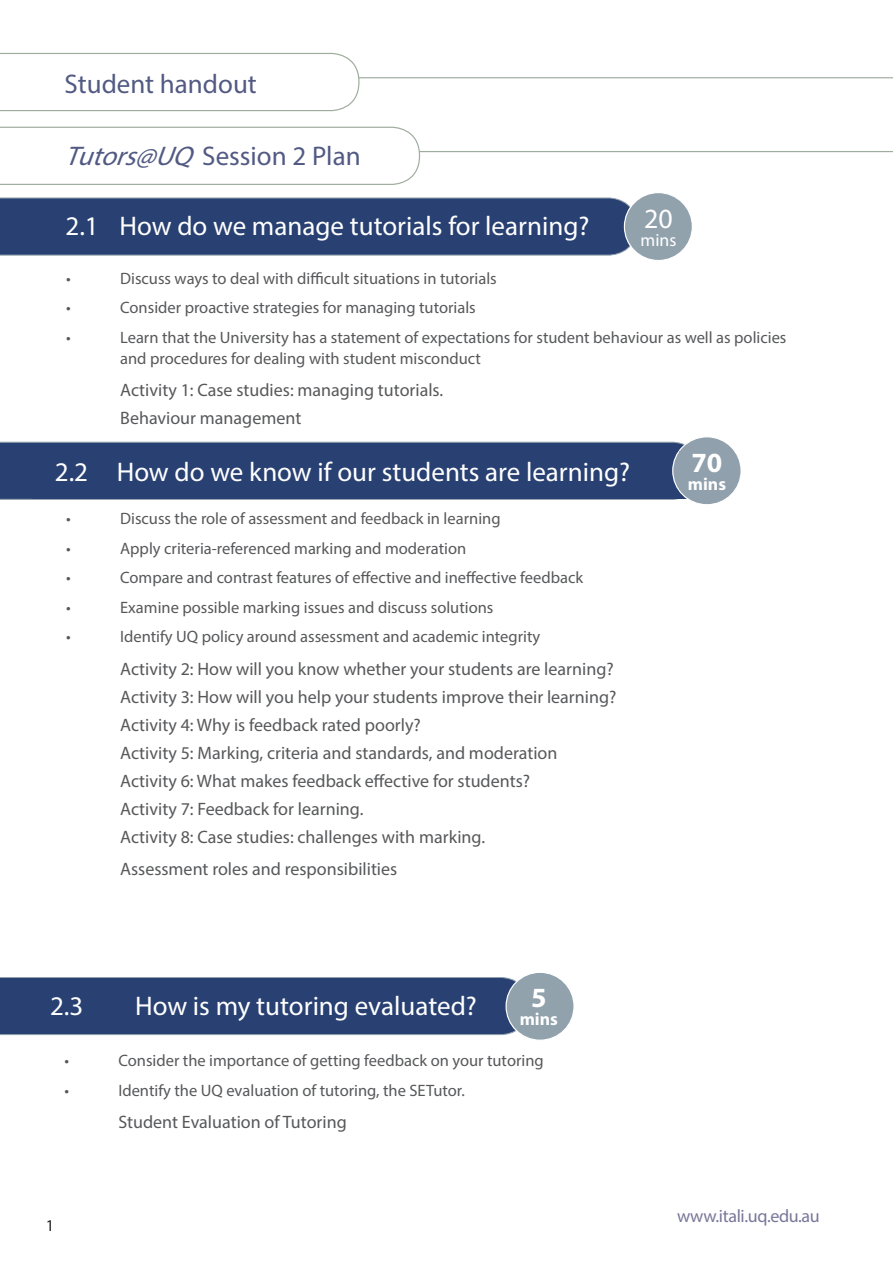
<style>
.page{position:relative;width:893px;height:1263px;background:#fff}
.page>*{position:absolute;margin:0;border:0;box-sizing:border-box;transform-origin:0 0}
.t1{font:700 27.9px "Myriad Pro";color:#fff}
.t2{font:27.9px "Myriad Pro";color:#fff}
.a_Heading{font:27px "Myriad Pro";color:#fff}
.a_Heading-2{font:27px "Myriad Pro";color:#525a83}
.a_BODY_TEXT{font:18px "Myriad Pro";color:#57585a}
.t3{font:18px "Myriad Pro";letter-spacing:-.02em;color:#787799}
.t4{font:700 17.7px "Myriad Pro";color:#fff}
.t5{font:17.7px "Myriad Pro";color:#fff}
.a_BODY_TEXT-2{font:16.5px/21px "Myriad Pro";color:#57585a}
.t6{font:16.5px "Myriad Pro";color:#231f20}
.s1{font-style:italic}
</style>
<div class="page">
<div style="left:0;top:977px;width:516px;height:58px;background:#294172"></div>
<svg style="left:0;top:197px;width:631px;height:59px;background:#304776"></svg>
<hr style="left:0;top:151px;width:893px;height:1px;background:#9ead9e">
<svg style="left:0;top:126px;width:421px;height:59px"></svg>
<div style="left:624px;top:193px;width:68px;height:67px;background:#91a2ad;border-radius:50%"></div>
<div style="left:624px;top:192px;width:69px;height:69px;border:1px solid #fff;border-radius:50%"></div>
<svg style="left:0;top:441px;width:685px;height:59px;background:#3a507c"></svg>
<div style="left:32px;top:461px;width:659px;height:38px;background:#294172"></div>
<div style="left:673px;top:437px;width:68px;height:68px;background:#90a0ac;border-radius:50%"></div>
<div style="left:672px;top:436px;width:70px;height:69px;border:1px solid #fff;border-radius:50%"></div>
<div style="left:679px;top:451px;width:55px;height:39px;background:#90a0ac"></div>
<div style="left:506px;top:972px;width:68px;height:68px;background:#91a2ad;border-radius:50%"></div>
<div style="left:505px;top:972px;width:70px;height:69px;border:1px solid #fff;border-radius:50%"></div>
<hr style="left:0;top:77px;width:893px;height:1px;background:#9ead9e">
<svg style="left:0;top:52px;width:360px;height:60px"></svg>
<p class="a_Heading-2" style="left:65px;top:67px;width:194px">Student handout</p>
<p class="a_Heading-2" style="left:65px;top:140px;width:298px"><span class="s1">Tutors@UQ</span>Session 2 Plan</p>
<p class="a_Heading" style="left:66px;top:209px;width:525px">2.1 How do we manage tutorials for learning?</p>
<p class="t2" style="left:644px;top:202px;width:30px">20</p>
<p class="t5" style="left:641px;top:229px;width:37px">mins</p>
<p class="a_BODY_TEXT-2" style="left:66px;top:267px;width:6px">•</p>
<p class="a_BODY_TEXT-2" style="left:120px;top:267px;width:378px">Discuss ways to deal with difficult situations in tutorials</p>
<p class="a_BODY_TEXT-2" style="left:66px;top:297px;width:6px">•</p>
<p class="a_BODY_TEXT-2" style="left:120px;top:297px;width:357px">Consider proactive strategies for managing tutorials</p>
<p class="a_BODY_TEXT-2" style="left:66px;top:326px;width:6px">•</p>
<p class="a_BODY_TEXT-2" style="left:120px;top:326px;width:668px">Learn that the University has a statement of expectations for student behaviour as well as policies and procedures for dealing with student misconduct</p>
<p class="a_BODY_TEXT" style="left:120px;top:379px;width:325px">Activity 1: Case studies: managing tutorials.</p>
<p class="a_BODY_TEXT" style="left:120px;top:407px;width:183px">Behaviour management</p>
<p class="a_Heading" style="left:55px;top:455px;width:577px">2.2 How do we know if our students are learning?</p>
<p class="t1" style="left:691px;top:445px;width:32px">70</p>
<p class="t4" style="left:688px;top:473px;width:40px">mins</p>
<p class="a_BODY_TEXT-2" style="left:66px;top:508px;width:6px">•</p>
<p class="a_BODY_TEXT-2" style="left:120px;top:508px;width:382px">Discuss the role of assessment and feedback in learning</p>
<p class="a_BODY_TEXT-2" style="left:66px;top:537px;width:6px">•</p>
<p class="a_BODY_TEXT-2" style="left:120px;top:537px;width:348px">Apply criteria-referenced marking and moderation</p>
<p class="a_BODY_TEXT-2" style="left:66px;top:567px;width:6px">•</p>
<p class="a_BODY_TEXT-2" style="left:120px;top:567px;width:464px">Compare and contrast features of effective and ineffective feedback</p>
<p class="a_BODY_TEXT-2" style="left:66px;top:596px;width:6px">•</p>
<p class="a_BODY_TEXT-2" style="left:120px;top:596px;width:375px">Examine possible marking issues and discuss solutions</p>
<p class="a_BODY_TEXT-2" style="left:66px;top:626px;width:6px">•</p>
<p class="a_BODY_TEXT-2" style="left:120px;top:626px;width:422px">Identify UQ policy around assessment and academic integrity</p>
<p class="a_BODY_TEXT" style="left:120px;top:658px;width:495px">Activity 2: How will you know whether your students are learning?</p>
<p class="a_BODY_TEXT" style="left:120px;top:686px;width:498px">Activity 3: How will you help your students improve their learning?</p>
<p class="a_BODY_TEXT" style="left:120px;top:714px;width:302px">Activity 4: Why is feedback rated poorly?</p>
<p class="a_BODY_TEXT" style="left:120px;top:742px;width:439px">Activity 5: Marking, criteria and standards, and moderation</p>
<p class="a_BODY_TEXT" style="left:120px;top:770px;width:411px">Activity 6: What makes feedback effective for students?</p>
<p class="a_BODY_TEXT" style="left:120px;top:798px;width:245px">Activity 7: Feedback for learning.</p>
<p class="a_BODY_TEXT" style="left:120px;top:826px;width:366px">Activity 8: Case studies: challenges with marking.</p>
<p class="a_BODY_TEXT" style="left:120px;top:858px;width:279px">Assessment roles and responsibilities</p>
<p class="a_Heading" style="left:50px;top:989px;width:35px">2.3</p>
<p class="a_Heading" style="left:135px;top:989px;width:343px">How is my tutoring evaluated?</p>
<p class="t1" style="left:531px;top:980px;width:17px">5</p>
<p class="t4" style="left:520px;top:1007px;width:40px">mins</p>
<p class="a_BODY_TEXT-2" style="left:64px;top:1050px;width:6px">•</p>
<p class="a_BODY_TEXT-2" style="left:118px;top:1050px;width:427px">Consider the importance of getting feedback on your tutoring</p>
<p class="a_BODY_TEXT-2" style="left:64px;top:1079px;width:6px">•</p>
<p class="a_BODY_TEXT-2" style="left:118px;top:1079px;width:348px">Identify the UQ evaluation of tutoring, the SETutor.</p>
<p class="a_BODY_TEXT" style="left:118px;top:1111px;width:230px">Student Evaluation of Tutoring</p>
<p class="t6" style="left:46px;top:1216px;width:10px">1</p>
<p class="t3" style="left:677px;top:1205px;width:144px">www.itali.uq.edu.au</p>
</div>
